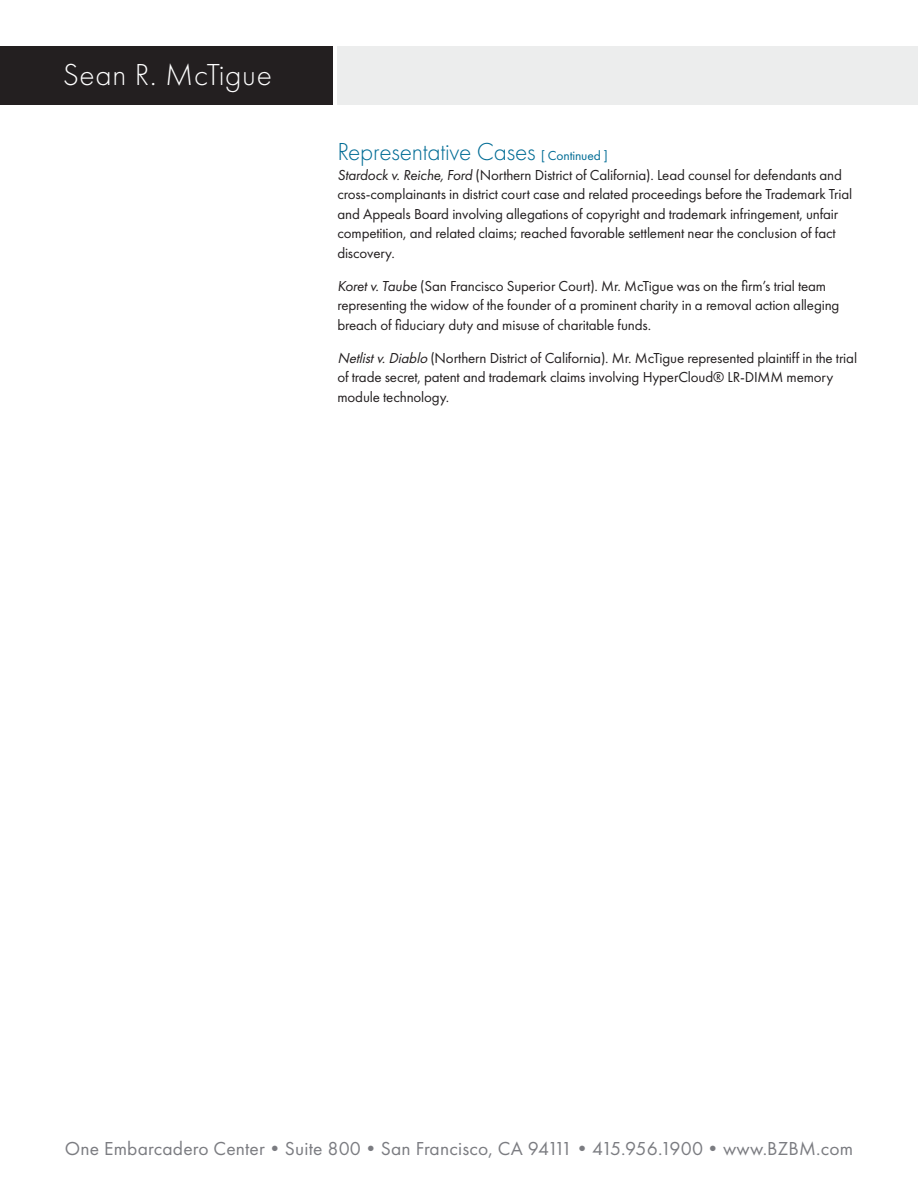
<style>
.page{position:relative;width:918px;height:1188px;background:#fff}
.page>*{position:absolute;margin:0;border:0;box-sizing:border-box;transform-origin:0 0}
.t1{font:300 31.5px "Futura PT";letter-spacing:.02em;color:#fff}
.t2{font:300 25.5px "Futura PT";letter-spacing:-.01em;color:#006c95}
.t3{font:19.5px "Futura PT";letter-spacing:.01em;color:#7b7c81}
.t4{font:15px/19.5px "Futura PT";letter-spacing:-.01em;color:#231f20}
.s1{font-weight:400;font-size:13.5px}
.s2{font-style:italic}
</style>
<div class="page">
<div style="left:0;top:46px;width:333px;height:58px;background:#231f20"></div>
<div style="left:338px;top:46px;width:580px;height:59px;background:#eceded"></div>
<p class="t1" style="left:63px;top:56px;width:211px">Sean R. McTigue</p>
<p class="t2" style="left:337px;top:137px;width:272px">Representative Cases <span class="s1">[ Continued ]</span></p>
<p class="t4" style="left:337px;top:165px;width:516px"><span class="s2">Stardock v. Reiche, Ford</span> (Northern District of California). Lead counsel for defendants and cross-complainants in district court case and related proceedings before the Trademark Trial and Appeals Board involving allegations of copyright and trademark infringement, unfair competition, and related claims; reached favorable settlement near the conclusion of fact discovery.</p>
<p class="t4" style="left:337px;top:276px;width:504px"><span class="s2">Koret v. Taube</span> (San Francisco Superior Court). Mr. McTigue was on the firm’s trial team representing the widow of the founder of a prominent charity in a removal action alleging breach of fiduciary duty and misuse of charitable funds.</p>
<p class="t4" style="left:337px;top:348px;width:521px"><span class="s2">Netlistv.Diablo</span> (Northern District of California). Mr. McTigue represented plaintiff in the trial of trade secret, patent and trademark claims involving HyperCloud® LR-DIMM memory module technology.</p>
<p class="t3" style="left:65px;top:1137px;width:790px">One Embarcadero Center•Suite 800•San Francisco, CA 94111•415.956.1900•www.BZBM.com</p>
</div>
